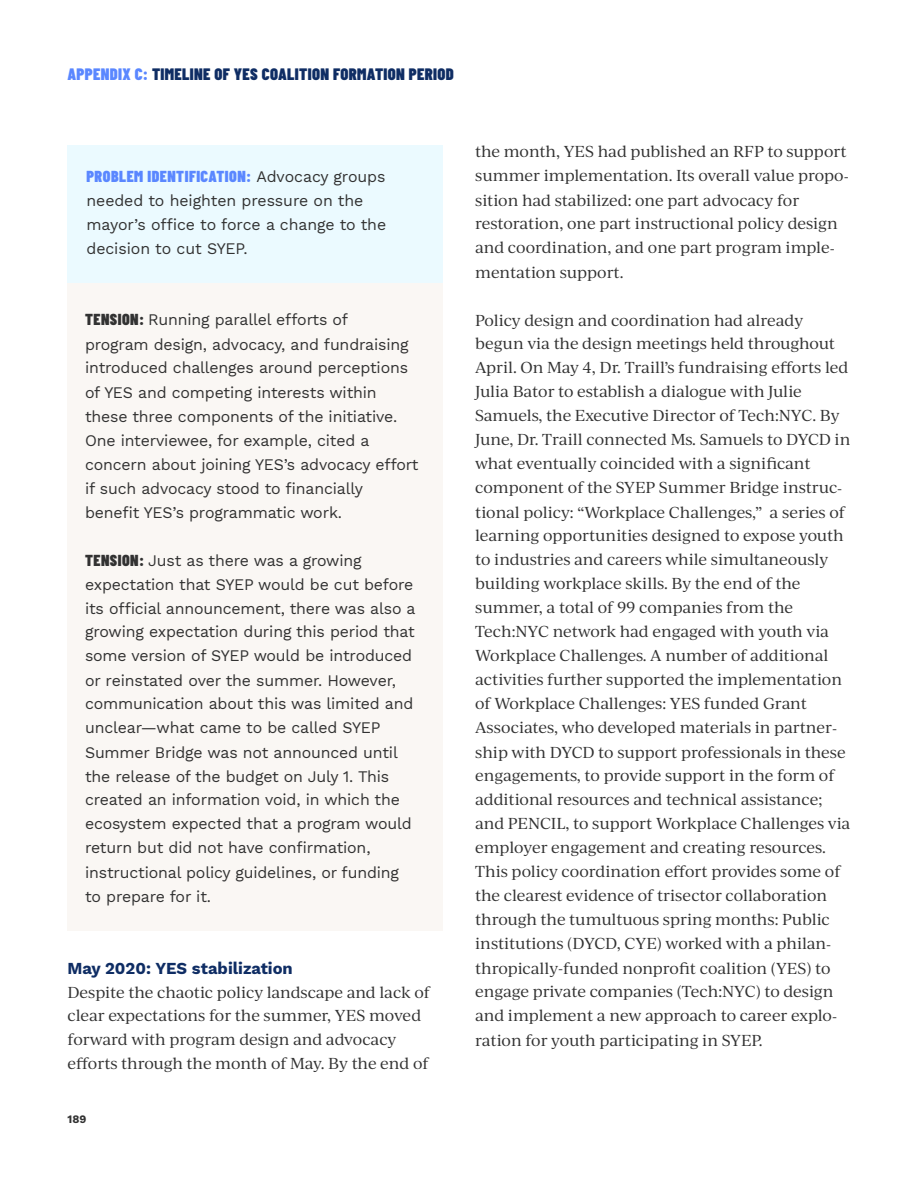
<style>
.page{position:relative;width:918px;height:1188px;background:#fff}
.page>*{position:absolute;margin:0;border:0;box-sizing:border-box;transform-origin:0 0}
.t1{font:900 16.5px "Barlow Condensed";letter-spacing:.02em;color:#0f2d64}
.t2{font:700 16.5px "Work Sans";color:#0f2d64}
.t3{font:15.9px/24px "Work Sans";letter-spacing:-.01em;color:#323232}
.t4{font:900 15.9px "Barlow Condensed";letter-spacing:.03em;color:#5a87ff}
.t5{font:15.15px/24px "Ivy Journal";letter-spacing:-.01em;color:#323232}
.t6{font:700 11.25px "Work Sans";color:#323232}
.s1{color:#5a87ff}
.s2{font-family:"Work Sans";font-weight:400;color:#323232}
.s3{font-family:"Barlow Condensed";font-weight:900}
</style>
<div class="page">
<div style="left:68px;top:284px;width:375px;height:648px;background:#faf7f4"></div>
<div style="left:68px;top:146px;width:375px;height:138px;background:#ebfaff"></div>
<p class="t1" style="left:68px;top:62px;width:388px"><span class="s1">APPENDIX C:</span> TIMELINE OF YES COALITION FORMATION PERIOD</p>
<p class="t4" style="left:86px;top:165px;width:301px">PROBLEM IDENTIFICATION: <span class="s2">Advocacy groups</span></p>
<p class="t3" style="left:86px;top:187px;width:301px">needed to heighten pressure on the mayor’s office to force a change to the decision to cut SYEP.</p>
<p class="t3" style="left:85px;top:307px;width:335px"><span class="s3">TENSION:</span> Running parallel efforts of<br>program design, advocacy, and fundraising introduced challenges around perceptions of YES and competing interests within these three components of the initiative.<br>One interviewee, for example, cited a concern about joining YES’s advocacy effort if such advocacy stood to financially benefit YES’s programmatic work.</p>
<p class="t3" style="left:85px;top:547px;width:332px"><span class="s3">TENSION:</span> Just as there was a growing expectation that SYEP would be cut before its official announcement, there was also a growing expectation during this period that some version of SYEP would be introduced or reinstated over the summer. However, communication about this was limited and unclear—what came to be called SYEP Summer Bridge was not announced until the release of the budget on July 1. This created an information void, in which the ecosystem expected that a program would return but did not have confirmation, instructional policy guidelines, or funding to prepare for it.</p>
<p class="t2" style="left:68px;top:955px;width:227px">May 2020: YES stabilization</p>
<p class="t5" style="left:68px;top:979px;width:364px">Despite the chaotic policy landscape and lack of clear expectations for the summer, YES moved forward with program design and advocacy efforts through the month of May. By the end of</p>
<p class="t6" style="left:68px;top:1111px;width:20px">189</p>
<p class="t5" style="left:475px;top:139px;width:375px">the month, YES had published an RFP to support summer implementation. Its overall value propo&shy;sition had stabilized: one part advocacy for restoration, one part instructional policy design and coordination, and one part program imple&shy;mentation support.</p>
<p class="t5" style="left:475px;top:307px;width:377px">Policy design and coordination had already begun via the design meetings held throughout April. On May 4, Dr. Traill’s fundraising efforts led Julia Bator to establish a dialogue with Julie Samuels, the Executive Director of Tech:NYC. By June, Dr. Traill connected Ms. Samuels to DYCD in what eventually coincided with a significant component of the SYEP Summer Bridge instruc&shy;tional policy: “Workplace Challenges,” a series of learning opportunities designed to expose youth to industries and careers while simultaneously building workplace skills. By the end of the summer, a total of 99 companies from the Tech:NYC network had engaged with youth via Workplace Challenges. A number of additional activities further supported the implementation of Workplace Challenges: YES funded Grant Associates, who developed materials in partner&shy;ship with DYCD to support professionals in these engagements, to provide support in the form of additional resources and technical assistance; and PENCIL, to support Workplace Challenges via employer engagement and creating resources.<br>This policy coordination effort provides some of the clearest evidence of trisector collaboration through the tumultuous spring months: Public institutions (DYCD, CYE) worked with a philan&shy;thropically-funded nonprofit coalition (YES) to engage private companies (Tech:NYC) to design and implement a new approach to career explo&shy;ration for youth participating in SYEP.</p>
</div>
